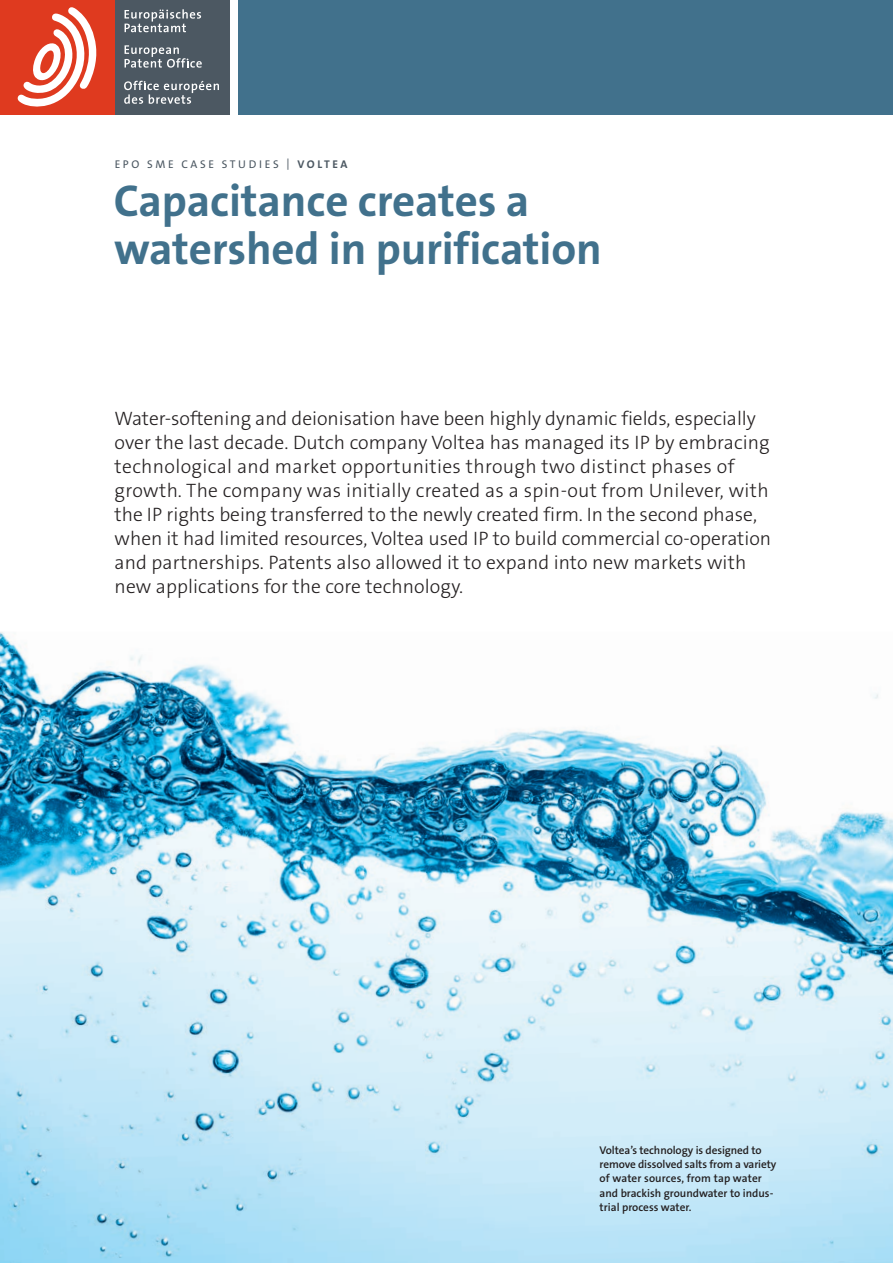
<style>
.page{position:relative;width:893px;height:1263px;background:#fff}
.page>*{position:absolute;margin:0;border:0;box-sizing:border-box;transform-origin:0 0}
.t1{font:45px/48px "The Sans LP7 Bld";letter-spacing:-.005em;color:#41718c}
.t2{font:19.5px/24px "The Sans LP3 Lig";letter-spacing:.005em;color:#231f20}
.t3{font:11.25px/14.2px "The Sans LP6 Se Bld";letter-spacing:-.01em;color:#231f20}
.t4{font:11.25px "The Sans LP5 Plain";letter-spacing:.235em;color:#4c5862}
.s1{font-family:"The Sans LP7 Bld"}
</style>
<div class="page">
<img style="left:0;top:632px;width:357px;height:342px">
<img style="left:357px;top:728px;width:376px;height:246px">
<img style="left:733px;top:694px;width:159px;height:569px">
<img style="left:0;top:974px;width:420px;height:289px">
<img style="left:420px;top:965px;width:331px;height:298px">
<div style="left:239px;top:0;width:653px;height:115px;background:#41718c"></div>
<div style="left:115px;top:0;width:114px;height:115px;background:#4c5862"></div>
<svg style="left:124px;top:9px;width:77px;height:23px"></svg>
<svg style="left:124px;top:45px;width:78px;height:23px"></svg>
<svg style="left:124px;top:81px;width:95px;height:23px"></svg>
<div style="left:0;top:0;width:115px;height:115px;background:#df3a1f"></div>
<svg style="left:17px;top:7px;width:80px;height:100px"></svg>
<p class="t4" style="left:115px;top:159px;width:234px">EPO SME CASE STUDIES | <span class="s1">VOLTEA</span></p>
<h1 class="t1" style="left:114px;top:181px;width:489px">Capacitance creates a watershed in purification</h1>
<p class="t2" style="left:115px;top:408px;width:658px">Water-softening and deionisation have been highly dynamic fields, especially over the last decade. Dutch company Voltea has managed its IP by embracing technological and market opportunities through two distinct phases of growth. The company was initially created as a spin-out from Unilever, with the IP rights being transferred to the newly created firm. In the second phase, when it had limited resources, Voltea used IP to build commercial co-operation and partnerships. Patents also allowed it to expand into new markets with new applications for the core technology.</p>
<p class="t3" style="left:599px;top:1144px;width:178px">Voltea’s technology is designed to remove dissolved salts from a variety of water sources, from tap water and brackish groundwater to indus&shy;trial process water.</p>
</div>
